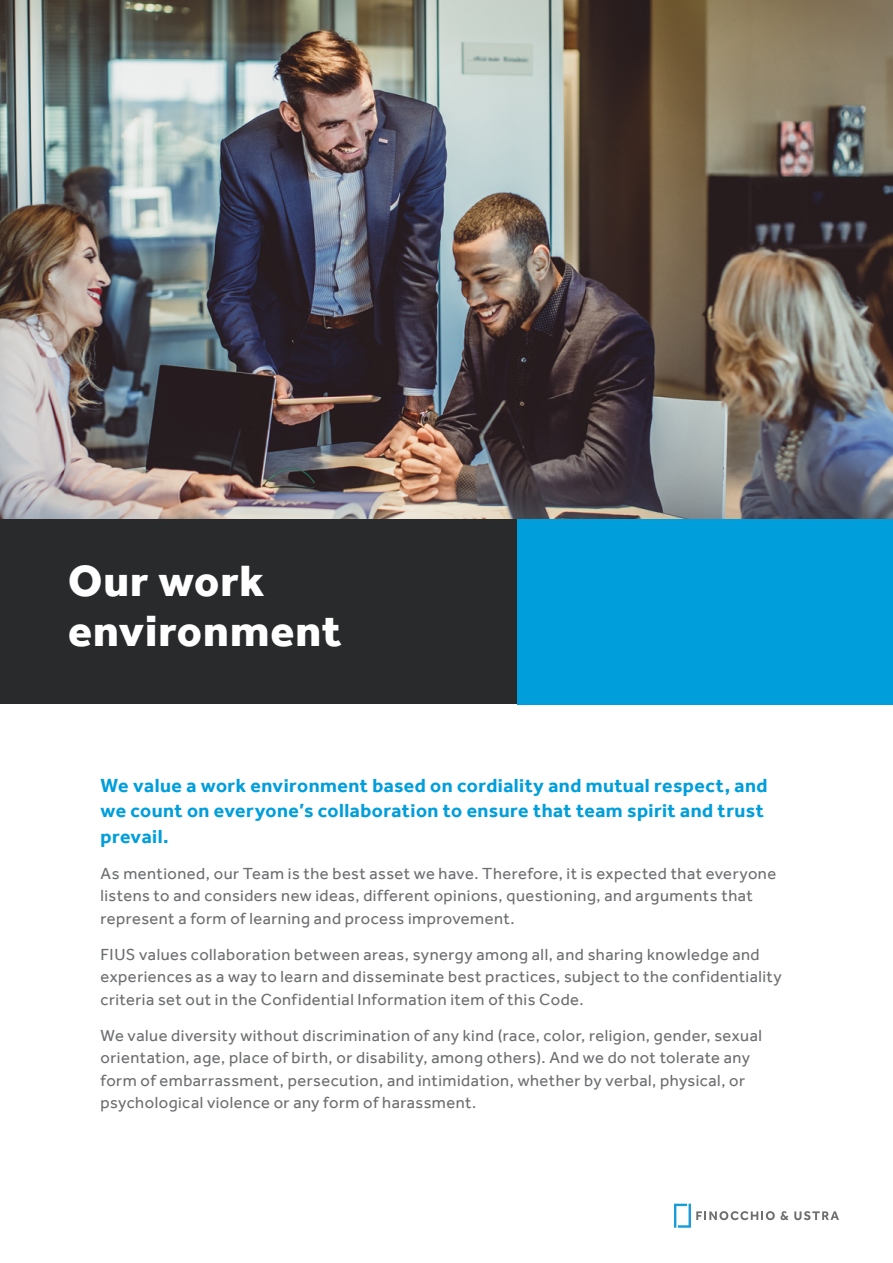
<style>
.page{position:relative;width:893px;height:1263px;background:#fff}
.page>*{position:absolute;margin:0;border:0;box-sizing:border-box;transform-origin:0 0}
.t1{font:800 45px/49.5px "Effra";letter-spacing:.025em;color:#fff}
.t2{font:700 19.5px/25.5px "Effra";letter-spacing:.025em;color:#009edb}
.t3{font:16.5px/22.5px "Effra";letter-spacing:.03em;color:#6d6e71}
</style>
<div class="page">
<svg style="left:674px;top:1204px;width:165px;height:24px"></svg>
<div style="left:0;top:519px;width:517px;height:185px;background:#282a2b"></div>
<img style="left:0;top:0;width:893px;height:519px">
<div style="left:517px;top:519px;width:375px;height:185px;background:#009edb"></div>
<h1 class="t1" style="left:68px;top:556px;width:275px">Our work environment</h1>
<p class="t2" style="left:101px;top:772px;width:669px">We value a work environment based on cordiality and mutual respect, and we count on everyone’s collaboration to ensure that team spirit and trust prevail.</p>
<p class="t3" style="left:101px;top:862px;width:677px">As mentioned, our Team is the best asset we have. Therefore, it is expected that everyone listens to and considers new ideas, different opinions, questioning, and arguments that represent a form of learning and process improvement.</p>
<p class="t3" style="left:101px;top:943px;width:683px">FIUS values collaboration between areas, synergy among all, and sharing knowledge and experiences as a way to learn and disseminate best practices, subject to the confidentiality criteria set out in the Confidential Information item of this Code.</p>
<p class="t3" style="left:101px;top:1024px;width:663px">We value diversity without discrimination of any kind (race, color, religion, gender, sexual orientation, age, place of birth, or disability, among others). And we do not tolerate any form of embarrassment, persecution, and intimidation, whether by verbal, physical, or psychological violence or any form of harassment.</p>
</div>
